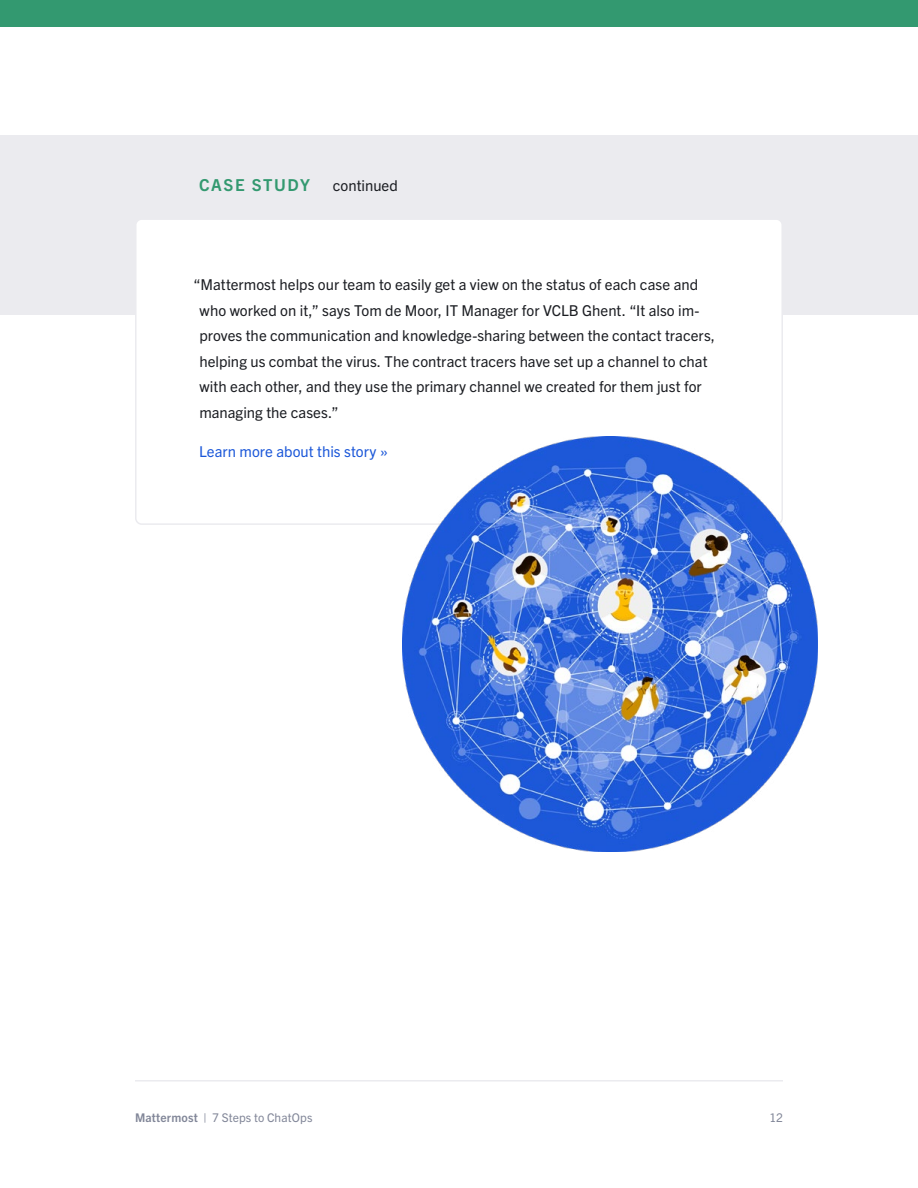
<style>
.page{position:relative;width:918px;height:1188px;background:#fff}
.page>*{position:absolute;margin:0;border:0;box-sizing:border-box;transform-origin:0 0}
.t1{font:700 16.5px "Trade Gothic Next LT Pro";letter-spacing:.095em;color:#339970}
.t2{font:15px/25.5px "Trade Gothic Next LT Pro";color:#1b1d22}
.t3{font:15px "Trade Gothic Next LT Pro";color:#1c58d9}
.t4{font:12px "Trade Gothic Next LT Pro";letter-spacing:.01em;color:#818698}
.s1{font-weight:700}
</style>
<div class="page">
<hr style="left:135px;top:1080px;width:648px;height:2px;background:#ebebef">
<div style="left:0;top:0;width:918px;height:27px;background:#339970"></div>
<div style="left:0;top:135px;width:918px;height:180px;background:#ebebef"></div>
<div style="left:136px;top:219px;width:646px;height:305px;background:#fff;border-radius:6px"></div>
<div style="left:135px;top:218px;width:648px;height:307px;border:2px solid #ebebef;border-radius:6px"></div>
<img style="left:402px;top:436px;width:416px;height:416px">
<p class="t1" style="left:199px;top:173px;width:112px">CASE STUDY</p>
<p class="t2" style="left:333px;top:172px;width:67px">continued</p>
<p class="t2" style="left:199px;top:271px;width:517px;text-indent:-6px">“Mattermost helps our team to easily get a view on the status of each case and who worked on it,” says Tom de Moor, IT Manager for VCLB Ghent. “It also im&shy;proves the communication and knowledge-sharing between the contact tracers, helping us combat the virus. The contract tracers have set up a channel to chat with each other, and they use the primary channel we created for them just for managing the cases.”</p>
<p class="t3" style="left:199px;top:441px;width:190px">Learn more about this story »</p>
<p class="t4" style="left:135px;top:1109px;width:179px"><span class="s1">Mattermost</span> | 7 Steps to ChatOps</p>
<p class="t4" style="left:769px;top:1109px;width:15px">12</p>
</div>
